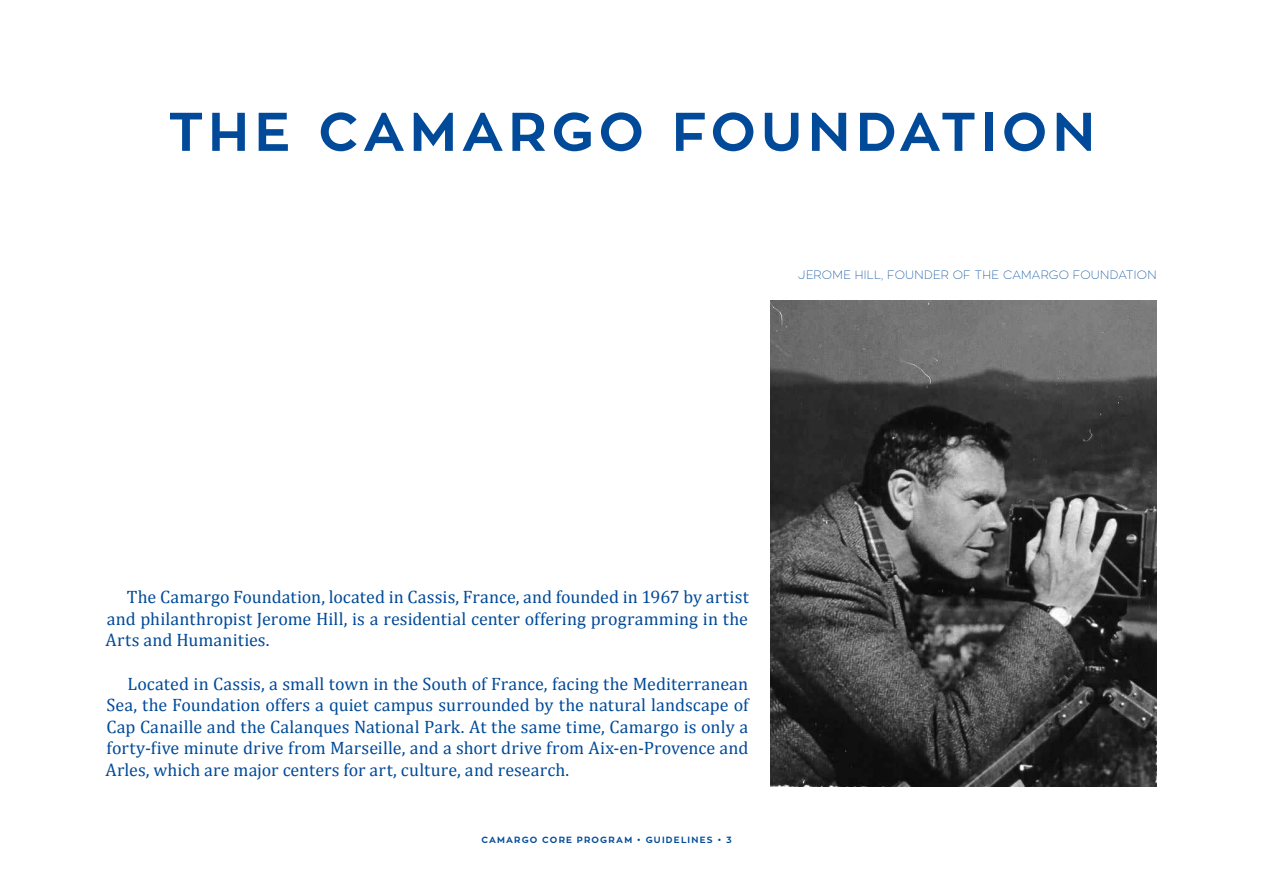
<style>
.page{position:relative;width:1263px;height:893px;background:#fff}
.page>*{position:absolute;margin:0;border:0;box-sizing:border-box;transform-origin:0 0}
.t1{font:700 54px "Zona Pro";letter-spacing:.095em;color:#004a99}
.t2{font:18px/21.6px "Cambria";letter-spacing:.005em;color:#004a99;text-align:justify}
.t3{font:100 12px "Zona Pro";letter-spacing:.02em;color:#004a99}
.t4{font:700 9px "Zona Pro";letter-spacing:.13em;color:#004a99}
</style>
<div class="page">
<img style="left:770px;top:301px;width:387px;height:486px">
<h1 class="t1" style="left:168px;top:97px;width:928px">THE CAMARGO FOUNDATION</h1>
<p class="t3" style="left:798px;top:267px;width:360px">JEROME HILL, FOUNDER OF THE CAMARGO FOUNDATION</p>
<p class="t2" style="left:105px;top:586px;width:645px;text-indent:21px">The Camargo Foundation, located in Cassis, France, and founded in 1967 by artist and philanthropist Jerome Hill, is a residential center offering programming in the Arts and Humanities.</p>
<p class="t2" style="left:105px;top:672px;width:644px;text-indent:22px">Located in Cassis, a small town in the South of France, facing the Mediterranean Sea, the Foundation offers a quiet campus surrounded by the natural landscape of Cap Canaille and the Calanques National Park. At the same time, Camargo is only a forty-five minute drive from Marseille, and a short drive from Aix-en-Provence and Arles, which are major centers for art, culture, and research.</p>
<p class="t4" style="left:481px;top:834px;width:252px">CAMARGO CORE PROGRAM • GUIDELINES • 3</p>
</div>
